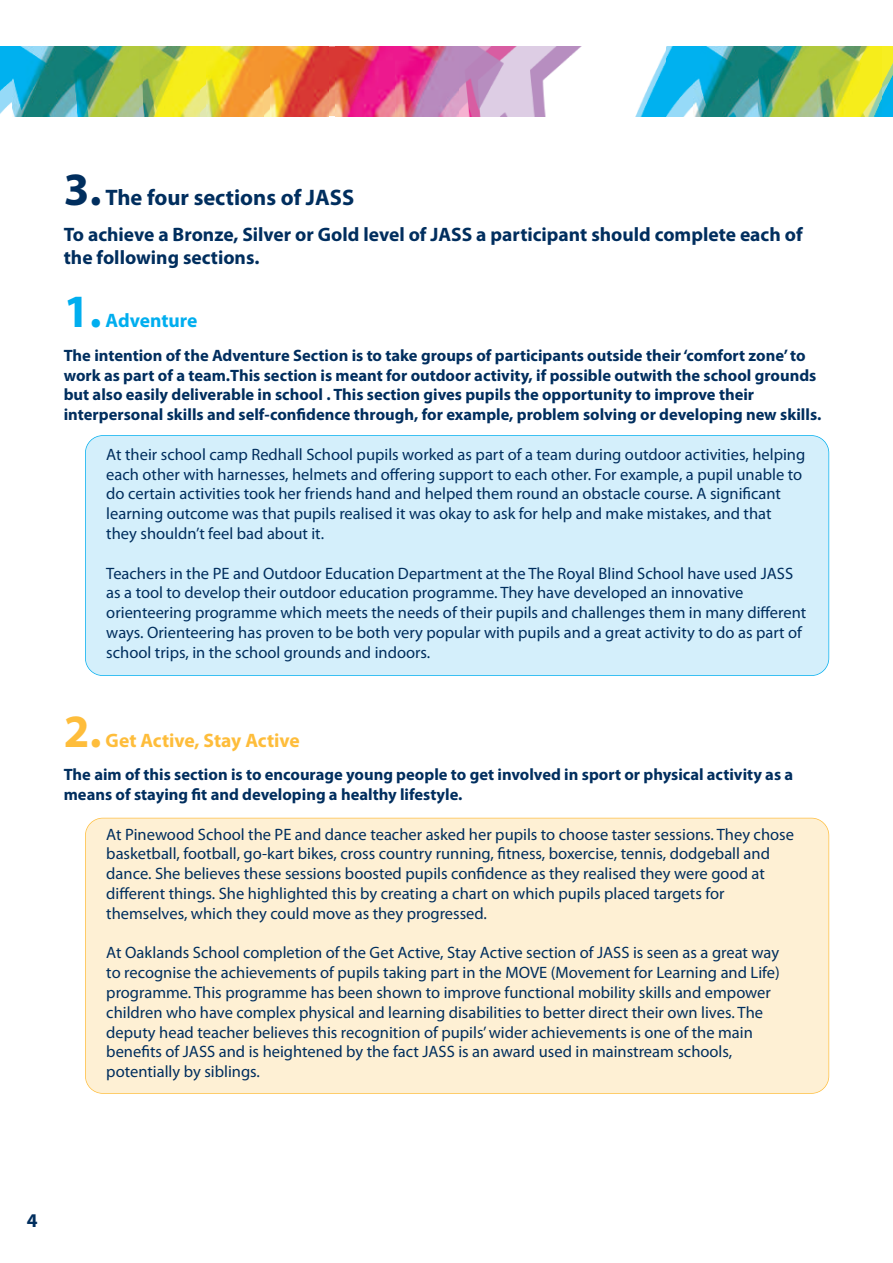
<style>
.page{position:relative;width:893px;height:1263px;background:#fff}
.page>*{position:absolute;margin:0;border:0;box-sizing:border-box;transform-origin:0 0}
.t1{font:700 46.5px "Myriad Pro";color:#00aeef}
.t2{font:700 46.5px "Myriad Pro";color:#febd3b}
.t3{font:700 22.5px "Myriad Pro";color:#002e5e}
.t4{font:700 19.5px/23.4px "Myriad Pro";color:#002e5e}
.t5{font:700 19.5px "Myriad Pro";color:#febd3b}
.t6{font:700 19.5px "Myriad Pro";letter-spacing:-.005em;color:#00aeef}
.t7{font:16.5px/19.8px "Myriad Pro";color:#002e5e}
.t8{font:700 16.5px/19.8px "Myriad Pro";color:#002e5e}
.s1{font-size:46.5px}
</style>
<div class="page">
<div style="left:86px;top:818px;width:742px;height:275px;background:#fef0d4;border-radius:17px"></div>
<div style="left:85px;top:818px;width:744px;height:276px;border:2px solid #febd3b;border-radius:18px"></div>
<div style="left:86px;top:436px;width:742px;height:239px;background:#d4effb;border-radius:17px"></div>
<div style="left:85px;top:435px;width:744px;height:241px;border:2px solid #00aeef;border-radius:18px"></div>
<img style="left:0;top:46px;width:336px;height:70px">
<img style="left:336px;top:46px;width:557px;height:70px">
<h2 class="t3" style="left:64px;top:189px;width:292px"><span class="s1">3.</span> The four sections of JASS</h2>
<p class="t4" style="left:64px;top:224px;width:740px">To achieve a Bronze, Silver or Gold level of JASS a participant should complete each of the following sections.</p>
<h1 class="t1" style="left:64px;top:294px;width:39px">1.</h1>
<p class="t6" style="left:106px;top:313px;width:93px">Adventure</p>
<p class="t8" style="left:64px;top:347px;width:759px">The intention of the Adventure Section is to take groups of participants outside their‘comfort zone’to work as part of a team.This section is meant for outdoor activity, if possible outwith the school grounds but also easily deliverable in school . This section gives pupils the opportunity to improve their interpersonal skills and self-confidence through, for example, problem solving or developing new skills.</p>
<p class="t7" style="left:106px;top:446px;width:700px">At their school camp Redhall School pupils worked as part of a team during outdoor activities, helping each other with harnesses, helmets and offering support to each other. For example, a pupil unable to do certain activities took her friends hand and helped them round an obstacle course. A significant learning outcome was that pupils realised it was okay to ask for help and make mistakes, and that they shouldn’t feel bad about it.</p>
<p class="t7" style="left:106px;top:564px;width:701px">Teachers in the PE and Outdoor Education Department at the The Royal Blind School have used JASS as a tool to develop their outdoor education programme. They have developed an innovative orienteering programme which meets the needs of their pupils and challenges them in many different ways. Orienteering has proven to be both very popular with pupils and a great activity to do as part of school trips, in the school grounds and indoors.</p>
<h1 class="t2" style="left:64px;top:714px;width:39px">2.</h1>
<p class="t5" style="left:106px;top:733px;width:196px">Get Active, Stay Active</p>
<p class="t8" style="left:64px;top:766px;width:731px">The aim of this section is to encourage young people to get involved in sport or physical activity as a means of staying fit and developing a healthy lifestyle.</p>
<p class="t7" style="left:106px;top:825px;width:689px">At Pinewood School the PE and dance teacher asked her pupils to choose taster sessions. They chose basketball, football, go-kart bikes, cross country running, fitness, boxercise, tennis, dodgeball and dance. She believes these sessions boosted pupils confidence as they realised they were good at different things. She highlighted this by creating a chart on which pupils placed targets for themselves, which they could move as they progressed.</p>
<p class="t7" style="left:106px;top:944px;width:675px">At Oaklands School completion of the Get Active, Stay Active section of JASS is seen as a great way to recognise the achievements of pupils taking part in the MOVE (Movement for Learning and Life) programme. This programme has been shown to improve functional mobility skills and empower children who have complex physical and learning disabilities to better direct their own lives. The deputy head teacher believes this recognition of pupils’wider achievements is one of the main benefits of JASS and is heightened by the fact JASS is an award used in mainstream schools, potentially by siblings.</p>
<p class="t4" style="left:27px;top:1210px;width:12px">4</p>
</div>
